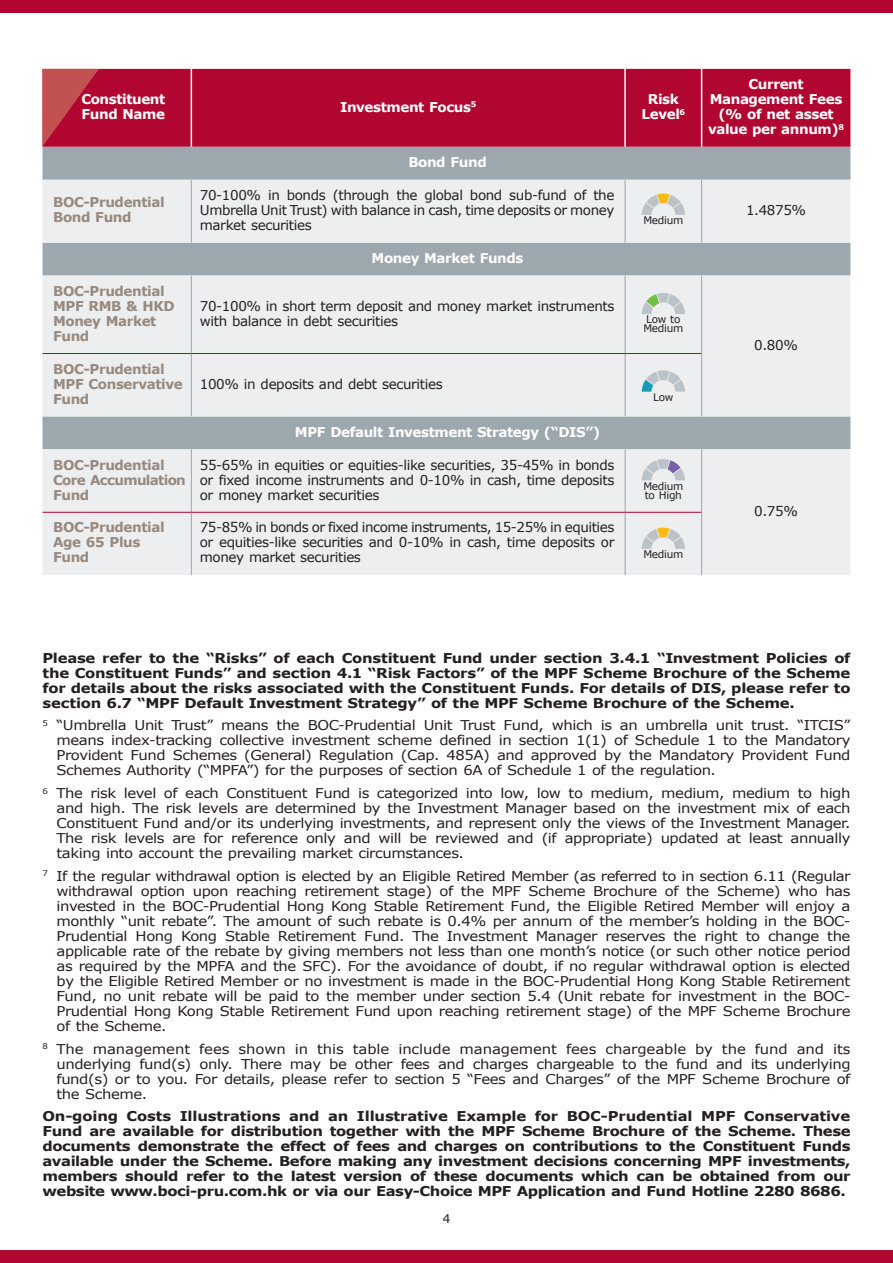
<style>
.page{position:relative;width:893px;height:1263px;background:#fff}
.page>*{position:absolute;margin:0;border:0;box-sizing:border-box;transform-origin:0 0}
.t1{font:13.5px/15px "Verdana";letter-spacing:-.03em;color:#231f20;text-align:justify;scale:1.1 1}
.t2{font:700 13.5px/15px "Verdana";letter-spacing:-.03em;color:#231f20;text-align:justify;scale:1.1 1}
.t3{font:13.5px/15px "Verdana";letter-spacing:-.03em;color:#231f20;text-align:justify}
.t4{font:700 13.5px/15px "Verdana";letter-spacing:-.03em;color:#98897e}
.t5{font:700 13.5px/15px "Verdana";letter-spacing:-.03em;color:#fff;text-align:center}
.t6{font:12px "Verdana";color:#231f20}
.t7{font:10.5px/9px "Verdana";letter-spacing:-.03em;color:#231f20}
</style>
<div class="page">
<div style="left:0;top:1250px;width:893px;height:13px;background:#b00630"></div>
<div style="left:0;top:0;width:893px;height:13px;background:#b00630"></div>
<div style="left:99px;top:69px;width:751px;height:78px;background:#b00630"></div>
<div style="left:43px;top:147px;width:807px;height:33px;background:#9da7ae"></div>
<svg style="left:43px;top:180px;width:807px;height:395px;background:#dee1e4"></svg>
<hr style="left:191px;top:180px;width:1px;height:63px;background:#9da7ae">
<hr style="left:625px;top:180px;width:1px;height:63px;background:#9da7ae">
<hr style="left:701px;top:180px;width:1px;height:63px;background:#9da7ae">
<hr style="left:191px;top:276px;width:1px;height:77px;background:#9da7ae">
<hr style="left:625px;top:276px;width:1px;height:77px;background:#9da7ae">
<hr style="left:701px;top:276px;width:1px;height:77px;background:#9da7ae">
<hr style="left:191px;top:354px;width:1px;height:62px;background:#9da7ae">
<hr style="left:625px;top:354px;width:1px;height:62px;background:#9da7ae">
<hr style="left:701px;top:353px;width:1px;height:63px;background:#9da7ae">
<hr style="left:191px;top:69px;width:1px;height:78px;background:#fff">
<hr style="left:624px;top:69px;width:2px;height:78px;background:#fff">
<hr style="left:701px;top:69px;width:1px;height:78px;background:#fff">
<hr style="left:191px;top:449px;width:1px;height:63px;background:#9da7ae">
<hr style="left:625px;top:449px;width:1px;height:63px;background:#9da7ae">
<hr style="left:701px;top:449px;width:1px;height:63px;background:#9da7ae">
<hr style="left:191px;top:513px;width:1px;height:62px;background:#9da7ae">
<hr style="left:625px;top:513px;width:1px;height:62px;background:#9da7ae">
<hr style="left:701px;top:512px;width:1px;height:63px;background:#9da7ae">
<hr style="left:43px;top:353px;width:148px;height:1px;background:#b00630">
<hr style="left:191px;top:353px;width:434px;height:1px;background:#b00630">
<hr style="left:625px;top:353px;width:76px;height:1px;background:#b00630">
<hr style="left:43px;top:512px;width:148px;height:1px;background:#b00630">
<hr style="left:191px;top:512px;width:434px;height:1px;background:#b00630">
<hr style="left:625px;top:512px;width:76px;height:1px;background:#b00630">
<svg style="left:642px;top:194px;width:43px;height:21px"></svg>
<svg style="left:642px;top:293px;width:43px;height:21px"></svg>
<svg style="left:642px;top:370px;width:43px;height:22px"></svg>
<svg style="left:642px;top:459px;width:43px;height:21px"></svg>
<svg style="left:642px;top:528px;width:43px;height:21px"></svg>
<svg style="left:42px;top:69px;width:57px;height:78px;background:#b92c42"></svg>
<p class="t5" style="left:81px;top:91px;width:85px;text-align:left">Constituent<br>Fund Name</p>
<p class="t5" style="left:340px;top:99px;width:138px">Investment Focus<sup>5</sup></p>
<p class="t5" style="left:642px;top:91px;width:45px">Risk<br>Level<sup>6</sup></p>
<p class="t5" style="left:408px;top:154px;width:80px">Bond Fund</p>
<p class="t4" style="left:53px;top:195px;width:113px">BOC-Prudential<br>Bond Fund</p>
<p class="t3" style="left:200px;top:187px;width:416px">70-100% in bonds (through the global bond sub-fund of the Umbrella Unit Trust) with balance in cash, time deposits or money market securities</p>
<p class="t4" style="left:53px;top:283px;width:123px">BOC-Prudential<br>MPF RMB &amp; HKD<br>Money Market<br>Fund</p>
<p class="t4" style="left:53px;top:361px;width:131px">BOC-Prudential<br>MPF Conservative<br>Fund</p>
<p class="t5" style="left:372px;top:250px;width:153px">Money Market Funds</p>
<p class="t3" style="left:200px;top:298px;width:416px">70-100% in short term deposit and money market instruments with balance in debt securities</p>
<p class="t3" style="left:200px;top:376px;width:244px">100% in deposits and debt securities</p>
<p class="t5" style="left:295px;top:424px;width:307px">MPF Default Investment Strategy (“DIS”)</p>
<p class="t4" style="left:53px;top:457px;width:134px">BOC-Prudential<br>Core Accumulation<br>Fund</p>
<p class="t3" style="left:200px;top:457px;width:416px">55-65% in equities or equities-like securities, 35-45% in bonds or fixed income instruments and 0-10% in cash, time deposits or money market securities</p>
<p class="t4" style="left:53px;top:520px;width:113px">BOC-Prudential<br>Age 65 Plus<br>Fund</p>
<p class="t3" style="left:200px;top:520px;width:416px">75-85% in bonds or fixed income instruments, 15-25% in equities or equities-like securities and 0-10% in cash, time deposits or money market securities</p>
<p class="t7" style="left:643px;top:215px;width:41px">Medium</p>
<p class="t7" style="left:643px;top:315px;width:41px">Low to<br>Medium</p>
<p class="t7" style="left:653px;top:392px;width:22px">Low</p>
<p class="t7" style="left:643px;top:481px;width:41px">Medium to High</p>
<p class="t7" style="left:643px;top:550px;width:41px">Medium</p>
<p class="t5" style="left:708px;top:76px;width:137px">Current<br>Management Fees (% of net asset value per annum)<sup>8</sup></p>
<p class="t3" style="left:746px;top:202px;width:62px">1.4875%</p>
<p class="t3" style="left:754px;top:337px;width:45px">0.80%</p>
<p class="t3" style="left:754px;top:503px;width:45px">0.75%</p>
<p class="t2" style="left:43px;top:650px;width:736px">Please refer to the “Risks” of each Constituent Fund under section 3.4.1 “Investment Policies of the Constituent Funds” and section 4.1 “Risk Factors” of the MPF Scheme Brochure of the Scheme for details about the risks associated with the Constituent Funds. For details of DIS, please refer to section 6.7 “MPF Default Investment Strategy” of the MPF Scheme Brochure of the Scheme.</p>
<p class="t1" style="left:57px;top:718px;width:723px;text-indent:-14px"><sup>5</sup> “Umbrella Unit Trust” means the BOC-Prudential Unit Trust Fund, which is an umbrella unit trust. “ITCIS” means index-tracking collective investment scheme defined in section 1(1) of Schedule 1 to the Mandatory Provident Fund Schemes (General) Regulation (Cap. 485A) and approved by the Mandatory Provident Fund Schemes Authority (“MPFA”) for the purposes of section 6A of Schedule 1 of the regulation.</p>
<p class="t1" style="left:57px;top:786px;width:723px;text-indent:-14px"><sup>6</sup> The risk level of each Constituent Fund is categorized into low, low to medium, medium, medium to high and high. The risk levels are determined by the Investment Manager based on the investment mix of each Constituent Fund and/or its underlying investments, and represent only the views of the Investment Manager.<br>The risk levels are for reference only and will be reviewed and (if appropriate) updated at least annually taking into account the prevailing market circumstances.</p>
<p class="t1" style="left:57px;top:868px;width:723px;text-indent:-14px"><sup>7</sup> If the regular withdrawal option is elected by an Eligible Retired Member (as referred to in section 6.11 (Regular withdrawal option upon reaching retirement stage) of the MPF Scheme Brochure of the Scheme) who has invested in the BOC-Prudential Hong Kong Stable Retirement Fund, the Eligible Retired Member will enjoy a monthly “unit rebate”. The amount of such rebate is 0.4% per annum of the member’s holding in the BOC-Prudential Hong Kong Stable Retirement Fund. The Investment Manager reserves the right to change the applicable rate of the rebate by giving members not less than one month’s notice (or such other notice period as required by the MPFA and the SFC). For the avoidance of doubt, if no regular withdrawal option is elected by the Eligible Retired Member or no investment is made in the BOC-Prudential Hong Kong Stable Retirement Fund, no unit rebate will be paid to the member under section 5.4 (Unit rebate for investment in the BOC-Prudential Hong Kong Stable Retirement Fund upon reaching retirement stage) of the MPF Scheme Brochure of the Scheme.</p>
<p class="t1" style="left:57px;top:1041px;width:723px;text-indent:-14px"><sup>8</sup> The management fees shown in this table include management fees chargeable by the fund and its underlying fund(s) only. There may be other fees and charges chargeable to the fund and its underlying fund(s) or to you. For details, please refer to section 5 “Fees and Charges” of the MPF Scheme Brochure of the Scheme.</p>
<p class="t2" style="left:43px;top:1109px;width:736px">On-going Costs Illustrations and an Illustrative Example for BOC-Prudential MPF Conservative Fund are available for distribution together with the MPF Scheme Brochure of the Scheme. These documents demonstrate the effect of fees and charges on contributions to the Constituent Funds available under the Scheme. Before making any investment decisions concerning MPF investments, members should refer to the latest version of these documents which can be obtained from our website www.boci-pru.com.hk or via our Easy-Choice MPF Application and Fund Hotline 2280 8686.</p>
<p class="t6" style="left:443px;top:1210px;width:9px">4</p>
</div>
